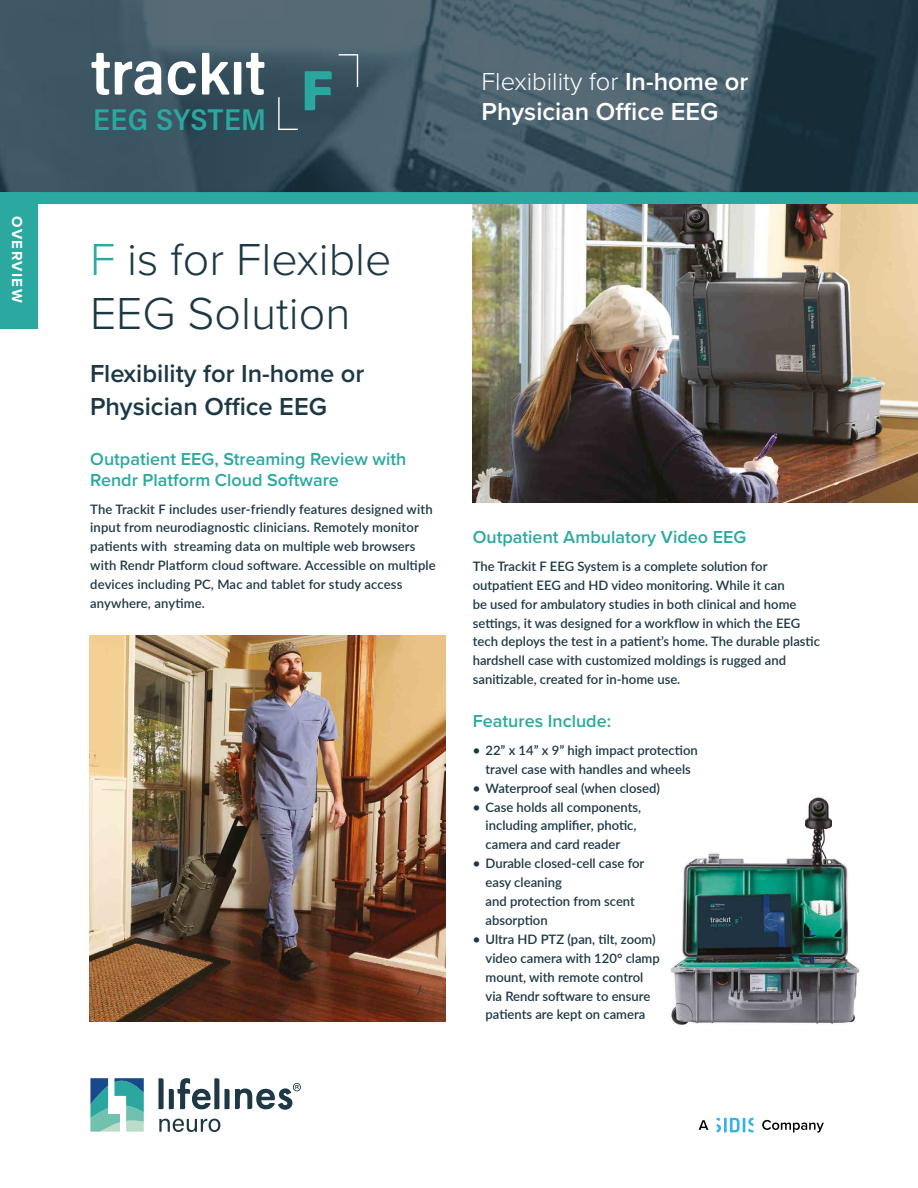
<style>
.page{position:relative;width:918px;height:1188px;background:#fff}
.page>*{position:absolute;margin:0;border:0;box-sizing:border-box;transform-origin:0 0}
.sub{font:300 46.5px/54px "Proxima Nova";color:#1d3845}
.t1{font:600 30.15px "Acumin Pro Semi Cond";letter-spacing:.01em;color:#2aa89f}
.In_Title_block{font:600 25.5px/30px "Proxima Nova";color:#fff}
.sub-2{font:600 25.5px/33px "Proxima Nova";color:#1d3845}
.sub-3{font:600 18px/21.6px "Proxima Nova";color:#2ba9a0}
.Running_head{font:700 15px "Proxima Nova";letter-spacing:.08em;color:#fff}
.body{font:600 13.05px/18.9px "Lato";color:#1d3845}
.bullets1{font:600 13.05px/18.9px "Lato";color:#1d3845}
.s1{font-weight:300}
.s2{color:#2ba9a0}
</style>
<div class="page">
<svg style="left:0;top:0;width:918px;height:204px;background:#3b5964"></svg>
<div style="left:0;top:192px;width:37px;height:137px;background:#2ba9a0"></div>
<svg style="left:699px;top:1120px;width:9px;height:10px"></svg>
<svg style="left:762px;top:1120px;width:62px;height:13px"></svg>
<svg style="left:717px;top:1118px;width:36px;height:15px"></svg>
<svg style="left:159px;top:1119px;width:61px;height:13px"></svg>
<svg style="left:90px;top:1078px;width:54px;height:54px"></svg>
<svg style="left:159px;top:1078px;width:142px;height:32px"></svg>
<img style="left:671px;top:797px;width:189px;height:228px">
<svg style="left:305px;top:71px;width:27px;height:39px"></svg>
<svg style="left:92px;top:53px;width:70px;height:42px"></svg>
<svg style="left:168px;top:61px;width:28px;height:34px"></svg>
<svg style="left:202px;top:53px;width:28px;height:42px"></svg>
<div style="left:234px;top:62px;width:7px;height:33px;background:#fff"></div>
<svg style="left:246px;top:53px;width:18px;height:42px"></svg>
<svg style="left:278px;top:97px;width:20px;height:33px"></svg>
<svg style="left:339px;top:54px;width:19px;height:33px"></svg>
<img style="left:473px;top:204px;width:445px;height:298px">
<img style="left:90px;top:635px;width:355px;height:387px">
<p class="Running_head" style="left:29px;top:216px;width:88px;rotate:90deg">OVERVIEW</p>
<p class="t1" style="left:93px;top:99px;width:174px">EEG SYSTEM</p>
<p class="In_Title_block" style="left:482px;top:65px;width:268px"><span class="s1">Flexibility for</span> In-home or<br>Physician Office EEG</p>
<p class="sub" style="left:90px;top:230px;width:303px"><span class="s2">F</span> is for Flexible<br>EEG Solution</p>
<p class="sub-2" style="left:90px;top:357px;width:276px">Flexibility for In-home or<br>Physician Office EEG</p>
<p class="sub-3" style="left:90px;top:447px;width:318px">Outpatient EEG, Streaming Review with<br>Rendr Platform Cloud Software</p>
<p class="body" style="left:90px;top:499px;width:347px">The Trackit F includes user-friendly features designed with input from neurodiagnostic clinicians. Remotely monitor patients with streaming data on multiple web browsers with Rendr Platform cloud software. Accessible on multiple devices including PC, Mac and tablet for study access anywhere, anytime.</p>
<p class="sub-3" style="left:473px;top:526px;width:275px">Outpatient Ambulatory Video EEG</p>
<p class="body" style="left:473px;top:556px;width:349px">The Trackit F EEG System is a complete solution for outpatient EEG and HD video monitoring. While it can<br>be used for ambulatory studies in both clinical and home settings, it was designed for a workflow in which the EEG tech deploys the test in a patient’s home. The durable plastic hardshell case with customized moldings is rugged and sanitizable, created for in-home use.</p>
<p class="sub-3" style="left:473px;top:710px;width:140px">Features Include:</p>
<p class="bullets1" style="left:473px;top:740px;width:227px;text-align:center">• 22” x 14” x 9” high impact protection travel case with handles and wheels</p>
<p class="bullets1" style="left:473px;top:778px;width:189px">• Waterproof seal (when closed)</p>
<p class="bullets1" style="left:486px;top:797px;width:157px;text-indent:-13px">• Case holds all components, including amplifier, photic, camera and card reader</p>
<p class="bullets1" style="left:486px;top:853px;width:160px;text-indent:-13px">• Durable closed-cell case for easy cleaning<br>and protection from scent absorption</p>
<p class="bullets1" style="left:486px;top:929px;width:176px;text-indent:-13px">• Ultra HD PTZ (pan, tilt, zoom) video camera with 120° clamp mount, with remote control via Rendr software to ensure patients are kept on camera</p>
</div>
